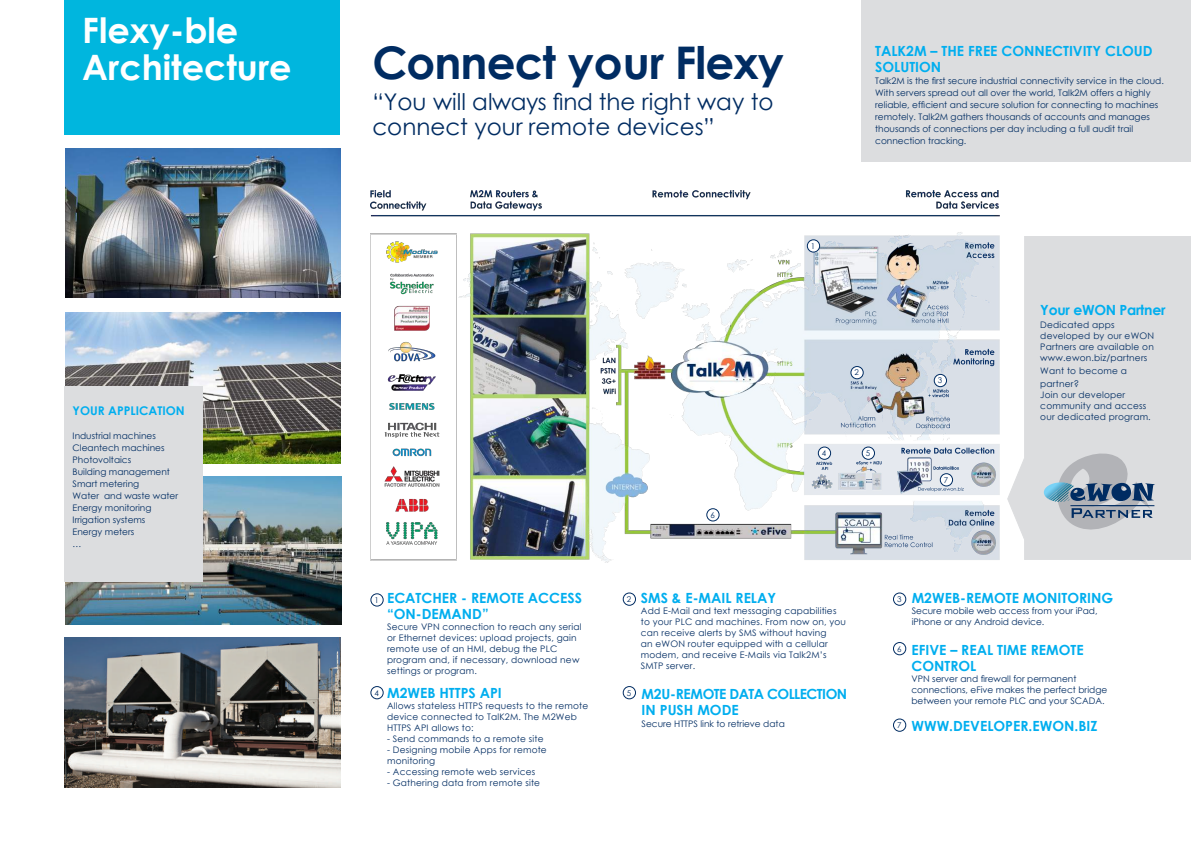
<style>
.page{position:relative;width:1191px;height:842px;background:#fff}
.page>*{position:absolute;margin:0;border:0;box-sizing:border-box;transform-origin:0 0}
.t1{font:700 45px "Century Gothic";letter-spacing:-.02em;color:#002c62}
.t2{font:700 35px/37px "Century Gothic";color:#fff}
.t3{font:23px/25px "Century Gothic";color:#002c62}
.t4{font:700 14px/16px "Century Gothic";color:#00aeef}
.t5{font:700 14px/16px "Century Gothic";letter-spacing:-.04em;color:#00aeef}
.t6{font:700 14px "Century Gothic";letter-spacing:-.02em;color:#00aeef}
.t7{font:700 12px "Century Gothic";color:#00aeef}
.t8{font:9px/11px "Century Gothic";letter-spacing:.02em;color:#002c62}
.t9{font:9px/12px "Century Gothic";color:#002c62}
.t10{font:8px "Century Gothic";color:#002c62}
.s1{color:#002a67}
</style>
<div class="page">
<img style="left:65px;top:148px;width:275px;height:150px">
<img style="left:65px;top:313px;width:276px;height:150px">
<img style="left:66px;top:476px;width:276px;height:148px">
<img style="left:370px;top:191px;width:630px;height:371px">
<img style="left:64px;top:637px;width:276px;height:150px">
<div style="left:861px;top:0;width:330px;height:162px;background:#dcdddf"></div>
<div style="left:64px;top:0;width:276px;height:134px;background:#00b6de"></div>
<div style="left:64px;top:386px;width:138px;height:196px;background:#dcdddf"></div>
<svg style="left:1007px;top:236px;width:184px;height:324px"></svg>
<svg style="left:1043px;top:453px;width:112px;height:78px"></svg>
<div style="left:623px;top:593px;width:13px;height:12px;border:1px solid #002c62;border-radius:50%"></div>
<div style="left:893px;top:593px;width:13px;height:12px;border:1px solid #002c62;border-radius:50%"></div>
<div style="left:371px;top:686px;width:12px;height:13px;border:1px solid #002c62;border-radius:50%"></div>
<div style="left:371px;top:593px;width:12px;height:13px;border:1px solid #002c62;border-radius:50%"></div>
<div style="left:623px;top:686px;width:13px;height:13px;border:1px solid #002c62;border-radius:50%"></div>
<div style="left:862px;top:447px;width:12px;height:12px;background:#fff;border-radius:50%"></div>
<div style="left:862px;top:447px;width:12px;height:13px;border:1px solid #002c62;border-radius:50%"></div>
<div style="left:940px;top:474px;width:12px;height:12px;background:#fff;border-radius:50%"></div>
<div style="left:940px;top:473px;width:12px;height:13px;border:1px solid #002c62;border-radius:50%"></div>
<div style="left:818px;top:447px;width:12px;height:12px;background:#fff;border-radius:50%"></div>
<div style="left:818px;top:447px;width:13px;height:13px;border:1px solid #002c62;border-radius:50%"></div>
<div style="left:934px;top:374px;width:12px;height:13px;background:#fff;border-radius:50%"></div>
<div style="left:934px;top:374px;width:12px;height:13px;border:1px solid #002c62;border-radius:50%"></div>
<div style="left:851px;top:366px;width:12px;height:13px;background:#fff;border-radius:50%"></div>
<div style="left:850px;top:366px;width:13px;height:13px;border:1px solid #002c62;border-radius:50%"></div>
<div style="left:807px;top:240px;width:12px;height:12px;background:#fff;border-radius:50%"></div>
<div style="left:807px;top:240px;width:13px;height:12px;border:1px solid #002c62;border-radius:50%"></div>
<div style="left:707px;top:509px;width:12px;height:12px;background:#fff;border-radius:50%"></div>
<div style="left:706px;top:508px;width:13px;height:13px;border:1px solid #002c62;border-radius:50%"></div>
<div style="left:893px;top:642px;width:13px;height:13px;border:1px solid #002c62;border-radius:50%"></div>
<div style="left:893px;top:719px;width:13px;height:12px;border:1px solid #002c62;border-radius:50%"></div>
<h2 class="t2" style="left:82px;top:10px;width:211px">Flexy-ble<br>Architecture</h2>
<h3 class="t7" style="left:73px;top:402px;width:114px">YOUR APPLICATION</h3>
<p class="t9" style="left:73px;top:430px;width:107px"><span class="s1">I</span>ndustrial machines<br>Cleantech machines<br>Photovoltaics<br>Building management<br>Smart metering<br>Water and waste water<br>Energy monitoring<br>Irrigation systems<br>Energy meters<br>…</p>
<h1 class="t1" style="left:372px;top:28px;width:413px">Connect your Flexy</h1>
<h3 class="t3" style="left:372px;top:88px;width:403px">“You will always find the right way to connect your remote devices”</h3>
<h3 class="t4" style="left:875px;top:42px;width:279px">TALK2M – THE FREE CONNECTIVITY CLOUD<br>SOLUTION</h3>
<p class="t9" style="left:875px;top:74px;width:290px">Talk2M is the first secure industrial connectivity service in the cloud.<br>With servers spread out all over the world, Talk2M offers a highly reliable, efficient and secure solution for connecting to machines remotely. Talk2M gathers thousands of accounts and manages thousands of connections per day including a full audit trail connection tracking.</p>
<p class="t10" style="left:710px;top:509px;width:6px">6</p>
<p class="t10" style="left:811px;top:240px;width:6px">1</p>
<p class="t10" style="left:854px;top:366px;width:6px">2</p>
<p class="t10" style="left:822px;top:447px;width:6px">4</p>
<p class="t10" style="left:865px;top:447px;width:6px">5</p>
<p class="t10" style="left:937px;top:375px;width:6px">3</p>
<p class="t10" style="left:943px;top:474px;width:6px">7</p>
<h3 class="t6" style="left:1040px;top:300px;width:127px">Your eWON Partner</h3>
<p class="t8" style="left:1040px;top:319px;width:115px">Dedicated apps developed by our eWON<br>Partners are available on www.ewon.biz/partners</p>
<p class="t8" style="left:1040px;top:364px;width:88px;line-height:13px">Want to become a partner?</p>
<p class="t8" style="left:1040px;top:389px;width:112px">Join our developer community and access our dedicated program.</p>
<p class="t10" style="left:374px;top:594px;width:6px">1</p>
<p class="t10" style="left:374px;top:687px;width:6px">4</p>
<h3 class="t4" style="left:387px;top:589px;width:196px">ECATCHER - REMOTE ACCESS “ON-DEMAND”</h3>
<p class="t8" style="left:387px;top:621px;width:196px">Secure VPN connection to reach any serial or Ethernet devices: upload projects, gain remote use of an HMI, debug the PLC program and, if necessary, download new settings or program.</p>
<h3 class="t4" style="left:387px;top:684px;width:116px">M2WEB HTTPS API</h3>
<p class="t8" style="left:387px;top:700px;width:203px">Allows stateless HTTPS requests to the remote device connected to TalK2M. The M2Web<br>HTTPS API allows to:</p>
<p class="t8" style="left:387px;top:733px;width:158px">- Send commands to a remote site</p>
<p class="t8" style="left:387px;top:744px;width:161px">- Designing mobile Apps for remote monitoring</p>
<p class="t8" style="left:387px;top:766px;width:150px">- Accessing remote web services</p>
<p class="t8" style="left:387px;top:777px;width:155px">- Gathering data from remote site</p>
<h3 class="t4" style="left:911px;top:589px;width:203px">M2WEB-REMOTE MONITORING</h3>
<p class="t9" style="left:911px;top:605px;width:187px;line-height:11px">Secure mobile web access from your iPad, iPhone or any Android device.</p>
<h3 class="t4" style="left:641px;top:589px;width:137px">SMS &amp; E-MAIL RELAY</h3>
<p class="t8" style="left:641px;top:605px;width:207px">Add E-Mail and text messaging capabilities to your PLC and machines. From now on, you can receive alerts by SMS without having<br>an eWON router equipped with a cellular modem, and receive E-Mails via Talk2M’s SMTP server.</p>
<p class="t10" style="left:627px;top:593px;width:6px">2</p>
<p class="t10" style="left:897px;top:593px;width:6px">3</p>
<h3 class="t4" style="left:911px;top:641px;width:174px">EFIVE – REAL TIME REMOTE<br>CONTROL</h3>
<p class="t9" style="left:911px;top:673px;width:197px;line-height:11px">VPN server and firewall for permanent connections, eFive makes the perfect bridge between your remote PLC and your SCADA.</p>
<p class="t10" style="left:897px;top:643px;width:6px">6</p>
<h3 class="t5" style="left:641px;top:685px;width:207px">M2U-REMOTE DATA COLLECTION<br>IN PUSH MODE</h3>
<p class="t9" style="left:641px;top:717px;width:145px">Secure HTTPS link to retrieve data</p>
<p class="t10" style="left:627px;top:687px;width:6px">5</p>
<h3 class="t4" style="left:897px;top:718px;width:202px"><sup>7</sup> WWW.DEVELOPER.EWON.BIZ</h3>
</div>
